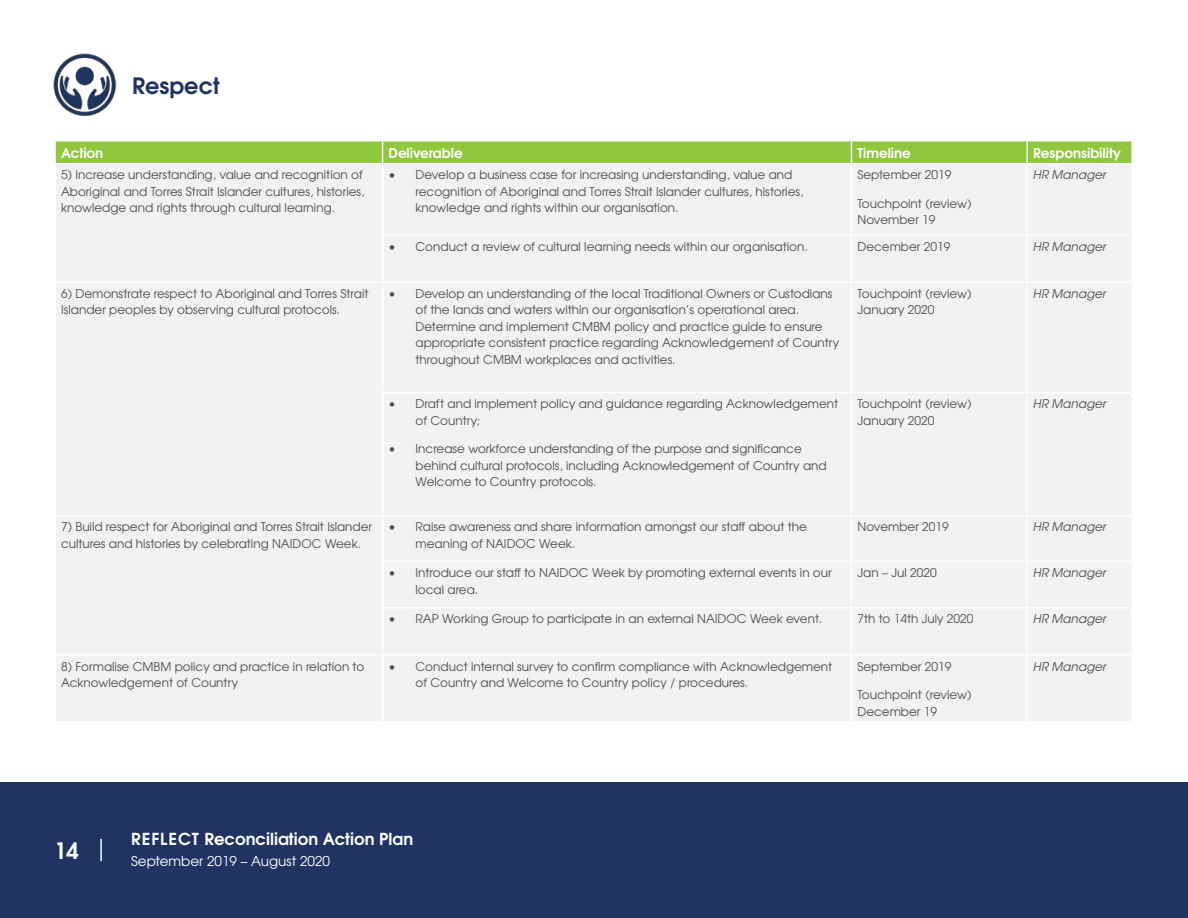
<style>
.page{position:relative;width:1188px;height:918px;background:#fff}
.page>*{position:absolute;margin:0;border:0;box-sizing:border-box;transform-origin:0 0}
.t1{font:700 22.5px "Te X Gyre Adventor";color:#203363}
.t2{font:700 22.5px "Te X Gyre Adventor";color:#fff}
.t3{font:700 16.5px "Te X Gyre Adventor";color:#fff}
.t4{font:700 13.5px "Te X Gyre Adventor";color:#fff}
.t5{font:13.5px "Te X Gyre Adventor";color:#fff}
.t6{font:12px/16.5px "Te X Gyre Adventor";color:#515050}
.t7{font:italic 12px "Te X Gyre Adventor";color:#515050}
</style>
<div class="page">
<div style="left:0;top:782px;width:1188px;height:136px;background:#203363"></div>
<hr style="left:100px;top:839px;width:2px;height:22px;background:#fff">
<div style="left:56px;top:165px;width:1075px;height:489px;background:#f3f2f3"></div>
<div style="left:55px;top:655px;width:328px;height:67px;background:#f3f2f3"></div>
<div style="left:384px;top:656px;width:642px;height:65px;background:#f3f2f3"></div>
<div style="left:1027px;top:655px;width:105px;height:67px;background:#f3f2f3"></div>
<div style="left:55px;top:141px;width:1076px;height:22px;background:#90c73d"></div>
<hr style="left:1026px;top:141px;width:2px;height:22px;background:#fff">
<hr style="left:382px;top:164px;width:1px;height:70px;background:#fff">
<hr style="left:851px;top:164px;width:1px;height:70px;background:#fff">
<hr style="left:1026px;top:164px;width:2px;height:70px;background:#fff">
<hr style="left:382px;top:234px;width:469px;height:2px;background:#fff">
<hr style="left:382px;top:236px;width:1px;height:45px;background:#fff">
<hr style="left:851px;top:234px;width:176px;height:2px;background:#fff">
<hr style="left:851px;top:236px;width:1px;height:45px;background:#fff">
<hr style="left:1027px;top:234px;width:104px;height:2px;background:#fff">
<hr style="left:1026px;top:236px;width:2px;height:45px;background:#fff">
<hr style="left:56px;top:281px;width:327px;height:2px;background:#fff">
<hr style="left:383px;top:281px;width:468px;height:2px;background:#fff">
<hr style="left:382px;top:283px;width:1px;height:109px;background:#fff">
<hr style="left:851px;top:281px;width:176px;height:2px;background:#fff">
<hr style="left:851px;top:283px;width:1px;height:109px;background:#fff">
<hr style="left:1027px;top:281px;width:104px;height:2px;background:#fff">
<hr style="left:1026px;top:283px;width:2px;height:109px;background:#fff">
<hr style="left:382px;top:392px;width:469px;height:1px;background:#fff">
<hr style="left:382px;top:393px;width:1px;height:122px;background:#fff">
<hr style="left:851px;top:392px;width:176px;height:1px;background:#fff">
<hr style="left:851px;top:393px;width:1px;height:122px;background:#fff">
<hr style="left:1027px;top:392px;width:104px;height:1px;background:#fff">
<hr style="left:1026px;top:393px;width:2px;height:122px;background:#fff">
<hr style="left:56px;top:515px;width:327px;height:1px;background:#fff">
<hr style="left:383px;top:515px;width:468px;height:1px;background:#fff">
<hr style="left:382px;top:516px;width:1px;height:45px;background:#fff">
<hr style="left:851px;top:515px;width:176px;height:1px;background:#fff">
<hr style="left:851px;top:516px;width:1px;height:45px;background:#fff">
<hr style="left:1027px;top:515px;width:104px;height:1px;background:#fff">
<hr style="left:1026px;top:516px;width:2px;height:45px;background:#fff">
<hr style="left:382px;top:561px;width:469px;height:1px;background:#fff">
<hr style="left:382px;top:562px;width:1px;height:45px;background:#fff">
<hr style="left:851px;top:561px;width:176px;height:1px;background:#fff">
<hr style="left:851px;top:562px;width:1px;height:45px;background:#fff">
<hr style="left:1027px;top:561px;width:104px;height:1px;background:#fff">
<hr style="left:1026px;top:562px;width:2px;height:45px;background:#fff">
<hr style="left:382px;top:607px;width:469px;height:2px;background:#fff">
<hr style="left:382px;top:609px;width:1px;height:45px;background:#fff">
<hr style="left:851px;top:607px;width:176px;height:2px;background:#fff">
<hr style="left:851px;top:609px;width:1px;height:45px;background:#fff">
<hr style="left:1027px;top:607px;width:104px;height:2px;background:#fff">
<hr style="left:1026px;top:609px;width:2px;height:45px;background:#fff">
<hr style="left:56px;top:654px;width:327px;height:2px;background:#fff">
<hr style="left:382px;top:656px;width:1px;height:65px;background:#fff">
<hr style="left:851px;top:656px;width:1px;height:65px;background:#fff">
<hr style="left:1027px;top:654px;width:104px;height:2px;background:#fff">
<hr style="left:1026px;top:656px;width:2px;height:65px;background:#fff">
<hr style="left:54px;top:655px;width:2px;height:66px;background:#fff">
<hr style="left:1131px;top:655px;width:2px;height:66px;background:#fff">
<hr style="left:54px;top:721px;width:329px;height:2px;background:#fff">
<hr style="left:1027px;top:721px;width:106px;height:2px;background:#fff">
<img style="left:53px;top:53px;width:64px;height:64px">
<h1 class="t1" style="left:132px;top:66px;width:89px">Respect</h1>
<p class="t4" style="left:61px;top:141px;width:44px">Action</p>
<p class="t4" style="left:389px;top:141px;width:76px">Deliverable</p>
<p class="t4" style="left:857px;top:141px;width:55px">Timeline</p>
<p class="t4" style="left:1033px;top:141px;width:89px">Responsibility</p>
<p class="t6" style="left:61px;top:166px;width:305px">5) Increase understanding, value and recognition of<br>Aboriginal and Torres Strait Islander cultures, histories, knowledge and rights through cultural learning.</p>
<p class="t6" style="left:416px;top:166px;width:389px;text-indent:-27px">• Develop a business case for increasing understanding, value and recognition of Aboriginal and Torres Strait Islander cultures, histories, knowledge and rights within our organisation.</p>
<p class="t6" style="left:857px;top:166px;width:95px">September 2019</p>
<p class="t7" style="left:1033px;top:166px;width:75px">HR Manager</p>
<p class="t6" style="left:857px;top:194px;width:116px">Touchpoint (review)<br>November 19</p>
<p class="t6" style="left:389px;top:237px;width:421px">• Conduct a review of cultural learning needs within our organisation.</p>
<p class="t6" style="left:857px;top:237px;width:95px">December 2019</p>
<p class="t7" style="left:1033px;top:237px;width:75px">HR Manager</p>
<p class="t6" style="left:61px;top:284px;width:309px">6) Demonstrate respect to Aboriginal and Torres Strait<br>Islander peoples by observing cultural protocols.</p>
<p class="t6" style="left:416px;top:284px;width:425px;text-indent:-27px">• Develop an understanding of the local Traditional Owners or Custodians of the lands and waters within our organisation’s operational area.<br>Determine and implement CMBM policy and practice guide to ensure appropriate consistent practice regarding Acknowledgement of Country throughout CMBM workplaces and activities.</p>
<p class="t6" style="left:857px;top:284px;width:116px">Touchpoint (review)<br>January 2020</p>
<p class="t7" style="left:1033px;top:284px;width:75px">HR Manager</p>
<p class="t6" style="left:416px;top:395px;width:424px;text-indent:-27px">• Draft and implement policy and guidance regarding Acknowledgement of Country;</p>
<p class="t6" style="left:416px;top:440px;width:413px;text-indent:-27px">• Increase workforce understanding of the purpose and significance behind cultural protocols, including Acknowledgement of Country and<br>Welcome to Country protocols.</p>
<p class="t6" style="left:857px;top:395px;width:116px">Touchpoint (review)<br>January 2020</p>
<p class="t7" style="left:1033px;top:395px;width:75px">HR Manager</p>
<p class="t6" style="left:61px;top:518px;width:313px">7) Build respect for Aboriginal and Torres Strait Islander cultures and histories by celebrating NAIDOC Week.</p>
<p class="t6" style="left:416px;top:518px;width:393px;text-indent:-27px">• Raise awareness and share information amongst our staff about the meaning of NAIDOC Week.</p>
<p class="t6" style="left:857px;top:518px;width:93px">November 2019</p>
<p class="t7" style="left:1033px;top:518px;width:75px">HR Manager</p>
<p class="t6" style="left:416px;top:564px;width:418px;text-indent:-27px">• Introduce our staff to NAIDOC Week by promoting external events in our local area.</p>
<p class="t6" style="left:857px;top:564px;width:81px">Jan – Jul 2020</p>
<p class="t7" style="left:1033px;top:563px;width:75px">HR Manager</p>
<p class="t6" style="left:389px;top:610px;width:435px">• RAP Working Group to participate in an external NAIDOC Week event.</p>
<p class="t6" style="left:857px;top:610px;width:118px">7th to 14th July 2020</p>
<p class="t7" style="left:1033px;top:610px;width:75px">HR Manager</p>
<p class="t6" style="left:61px;top:657px;width:305px">8) Formalise CMBM policy and practice in relation to<br>Acknowledgement of Country</p>
<p class="t6" style="left:416px;top:657px;width:418px;text-indent:-27px">• Conduct internal survey to confirm compliance with Acknowledgement of Country and Welcome to Country policy / procedures.</p>
<p class="t6" style="left:857px;top:657px;width:95px">September 2019</p>
<p class="t6" style="left:857px;top:686px;width:116px">Touchpoint (review)<br>December 19</p>
<p class="t7" style="left:1033px;top:657px;width:75px">HR Manager</p>
<h1 class="t2" style="left:54px;top:831px;width:27px">14</h1>
<h2 class="t3" style="left:131px;top:824px;width:284px">REFLECT Reconciliation Action Plan</h2>
<p class="t5" style="left:131px;top:851px;width:200px">September 2019 – August 2020</p>
</div>
